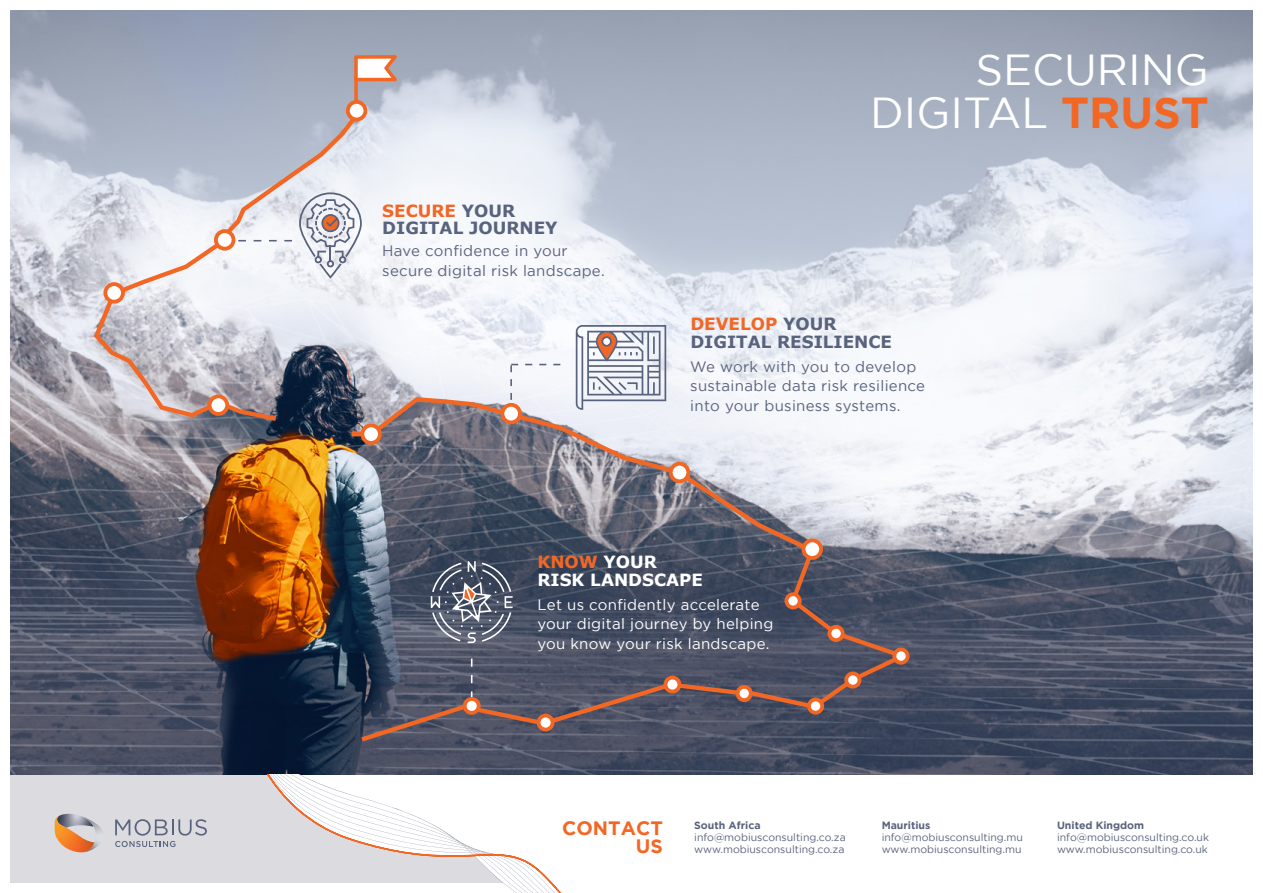
<style>
.page{position:relative;width:1263px;height:893px;background:#fff}
.page>*{position:absolute;margin:0;border:0;box-sizing:border-box;transform-origin:0 0}
.t1{font:43.35px/42.2px "Gotham";color:#fff;text-align:right}
.t2{font:700 19.35px/18px "Gotham";color:#f26724;text-align:right}
.t3{font:700 16.8px/17.5px "Verdana";color:#59637d}
.t4{font:700 16.8px/17.5px "Verdana";color:#fff}
.t5{font:15px/19.5px "Gotham";letter-spacing:.02em;color:#59637d}
.t6{font:15px/19.5px "Gotham";letter-spacing:.02em;color:#fff}
.t7{font:10.5px/12px "Gotham";color:#59637d}
.t8{font:700 10.5px "Gotham";color:#59637d}
.s1{color:#f26724}
.s2{font-weight:700;color:#f26724}
</style>
<div class="page">
<div style="left:11px;top:774px;width:104px;height:108px;background:#dbdbe0"></div>
<img style="left:11px;top:10px;width:1241px;height:764px">
<svg style="left:91px;top:107px;width:279px;height:317px"></svg>
<div style="left:210px;top:396px;width:17px;height:18px;background:#fff;border-radius:50%"></div>
<div style="left:208px;top:394px;width:21px;height:22px;border:4px solid #f26724;border-radius:50%"></div>
<div style="left:105px;top:284px;width:18px;height:18px;background:#fff;border-radius:50%"></div>
<div style="left:103px;top:282px;width:22px;height:21px;border:4px solid #f26724;border-radius:50%"></div>
<svg style="left:354px;top:81px;width:4px;height:19px"></svg>
<svg style="left:354px;top:55px;width:43px;height:26px"></svg>
<div style="left:348px;top:102px;width:17px;height:17px;background:#fff;border-radius:50%"></div>
<div style="left:346px;top:100px;width:21px;height:21px;border:4px solid #f26724;border-radius:50%"></div>
<svg style="left:299px;top:192px;width:63px;height:87px"></svg>
<svg style="left:235px;top:240px;width:57px;height:1px"></svg>
<div style="left:216px;top:231px;width:18px;height:18px;background:#fff;border-radius:50%"></div>
<div style="left:214px;top:229px;width:21px;height:21px;border:4px solid #f26724;border-radius:50%"></div>
<svg style="left:348px;top:325px;width:566px;height:419px"></svg>
<div style="left:665px;top:677px;width:14px;height:14px;background:#fff;border-radius:50%"></div>
<div style="left:664px;top:675px;width:17px;height:18px;border:4px solid #f26724;border-radius:50%"></div>
<div style="left:539px;top:715px;width:14px;height:14px;background:#fff;border-radius:50%"></div>
<div style="left:537px;top:713px;width:18px;height:18px;border:4px solid #f26724;border-radius:50%"></div>
<div style="left:738px;top:686px;width:13px;height:14px;background:#fff;border-radius:50%"></div>
<div style="left:736px;top:685px;width:17px;height:17px;border:4px solid #f26724;border-radius:50%"></div>
<img style="left:56px;top:813px;width:38px;height:2px">
<img style="left:94px;top:816px;width:11px;height:36px">
<img style="left:55px;top:815px;width:39px;height:37px">
<div style="left:809px;top:699px;width:13px;height:13px;background:#fff;border-radius:50%"></div>
<div style="left:807px;top:697px;width:17px;height:17px;border:4px solid #f26724;border-radius:50%"></div>
<div style="left:465px;top:699px;width:14px;height:14px;background:#fff;border-radius:50%"></div>
<div style="left:463px;top:697px;width:18px;height:17px;border:4px solid #f26724;border-radius:50%"></div>
<svg style="left:115px;top:774px;width:79px;height:109px;background:#d2d2d9"></svg>
<svg style="left:224px;top:774px;width:400px;height:118px"></svg>
<h3 class="t3" style="left:382px;top:202px;width:177px"><span class="s1">SECURE</span> YOUR<br>DIGITAL JOURNEY</h3>
<h3 class="t5" style="left:382px;top:241px;width:224px">Have confidence in your secure digital risk landscape.</h3>
<h1 class="t1" style="left:870px;top:48px;width:340px">SECURING<br>DIGITAL <span class="s2">TRUST</span></h1>
<h3 class="t3" style="left:690px;top:315px;width:203px"><span class="s1">DEVELOP</span> YOUR<br>DIGITAL RESILIENCE</h3>
<h3 class="t5" style="left:690px;top:356px;width:236px">We work with you to develop sustainable data risk resilience into your business systems.</h3>
<h3 class="t4" style="left:537px;top:553px;width:167px"><span class="s1">KNOW</span> YOUR<br>RISK LANDSCAPE</h3>
<h3 class="t6" style="left:537px;top:594px;width:238px">Let us confidently accelerate your digital journey by helping you know your risk landscape.</h3>
<h2 class="t2" style="left:562px;top:818px;width:102px">CONTACT<br>US</h2>
<p class="t8" style="left:694px;top:818px;width:68px">South Africa</p>
<p class="t7" style="left:694px;top:830px;width:153px">info@mobiusconsulting.co.za www.mobiusconsulting.co.za</p>
<p class="t8" style="left:882px;top:818px;width:50px">Mauritius</p>
<p class="t7" style="left:882px;top:830px;width:143px">info@mobiusconsulting.mu www.mobiusconsulting.mu</p>
<p class="t8" style="left:1057px;top:818px;width:89px">United Kingdom</p>
<p class="t7" style="left:1057px;top:830px;width:154px">info@mobiusconsulting.co.uk www.mobiusconsulting.co.uk</p>
</div>
